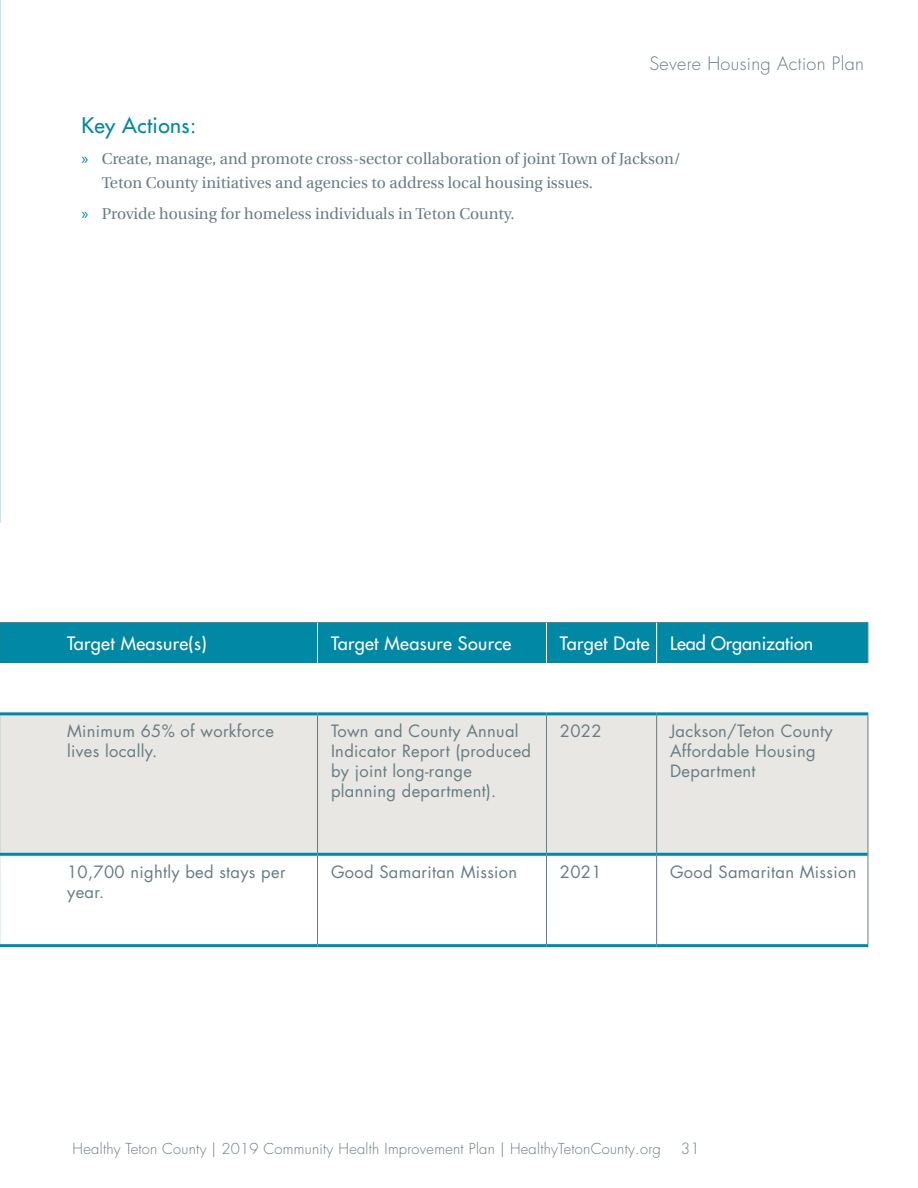
<style>
.page{position:relative;width:918px;height:1188px;background:#fff}
.page>*{position:absolute;margin:0;border:0;box-sizing:border-box;transform-origin:0 0}
.t1{font:21px "Futura";letter-spacing:.02em;color:#0088a4}
.t2{font:18px "Futura";letter-spacing:.02em;color:#fff}
.t3{font:18px "Futura";color:#fff}
.t4{font:300 18px "Futura LT Pro";letter-spacing:.02em;color:#667c82}
.t5{font:16.5px/19.8px "Futura";letter-spacing:.02em;color:#667c82}
.t6{font:15.75px/24px "Utopia";color:#667c82}
.t7{font:300 15px "Futura LT Pro";color:#667c82}
.t8{font:300 14.7px "Futura LT Pro";letter-spacing:.02em;color:#667c82}
.s1{font-family:"Myriad Pro";font-size:16.5px;color:#0088a4}
</style>
<div class="page">
<hr style="left:0;top:0;width:1px;height:523px;background:#cde3ea">
<div style="left:1px;top:715px;width:867px;height:138px;background:#e8e7e4"></div>
<div style="left:1px;top:623px;width:867px;height:40px;background:#0088a4"></div>
<hr style="left:0;top:715px;width:1px;height:138px;background:#667c82">
<hr style="left:317px;top:715px;width:1px;height:138px;background:#667c82">
<hr style="left:546px;top:715px;width:1px;height:138px;background:#667c82">
<hr style="left:656px;top:715px;width:1px;height:138px;background:#667c82">
<hr style="left:868px;top:715px;width:1px;height:139px;background:#667c82">
<hr style="left:0;top:856px;width:1px;height:88px;background:#667c82">
<hr style="left:317px;top:856px;width:1px;height:88px;background:#667c82">
<hr style="left:546px;top:856px;width:1px;height:88px;background:#667c82">
<hr style="left:656px;top:856px;width:1px;height:88px;background:#667c82">
<hr style="left:868px;top:854px;width:1px;height:90px;background:#667c82">
<hr style="left:0;top:622px;width:318px;height:1px;background:#667c82">
<hr style="left:0;top:623px;width:1px;height:40px;background:#667c82">
<hr style="left:318px;top:622px;width:228px;height:1px;background:#667c82">
<hr style="left:546px;top:622px;width:111px;height:1px;background:#667c82">
<hr style="left:657px;top:622px;width:211px;height:1px;background:#667c82">
<hr style="left:868px;top:623px;width:1px;height:40px;background:#667c82">
<hr style="left:317px;top:623px;width:1px;height:40px;background:#fff">
<hr style="left:546px;top:623px;width:1px;height:40px;background:#fff">
<hr style="left:656px;top:623px;width:1px;height:40px;background:#fff">
<hr style="left:0;top:853px;width:318px;height:3px;background:#0088a4">
<hr style="left:318px;top:853px;width:228px;height:3px;background:#0088a4">
<hr style="left:546px;top:853px;width:111px;height:3px;background:#0088a4">
<hr style="left:657px;top:853px;width:211px;height:3px;background:#0088a4">
<hr style="left:0;top:944px;width:318px;height:3px;background:#0088a4">
<hr style="left:318px;top:944px;width:228px;height:3px;background:#0088a4">
<hr style="left:546px;top:944px;width:111px;height:3px;background:#0088a4">
<hr style="left:657px;top:944px;width:211px;height:3px;background:#0088a4">
<hr style="left:0;top:712px;width:318px;height:3px;background:#0088a4">
<hr style="left:318px;top:712px;width:228px;height:3px;background:#0088a4">
<hr style="left:546px;top:712px;width:111px;height:3px;background:#0088a4">
<hr style="left:657px;top:712px;width:211px;height:3px;background:#0088a4">
<p class="t4" style="left:649px;top:51px;width:216px">Severe Housing Action Plan</p>
<p class="t1" style="left:82px;top:112px;width:116px">Key Actions:</p>
<p class="t6" style="left:102px;top:147px;width:581px;text-indent:-20px"><span class="s1">»</span> Create, manage, and promote cross-sector collaboration of joint Town of Jackson/<br>Teton County initiatives and agencies to address local housing issues.</p>
<p class="t6" style="left:82px;top:202px;width:435px"><span class="s1">»</span> Provide housing for homeless individuals in Teton County.</p>
<p class="t2" style="left:67px;top:632px;width:141px">Target Measure(s)</p>
<p class="t2" style="left:331px;top:632px;width:182px">Target Measure Source</p>
<p class="t3" style="left:560px;top:632px;width:255px">Target Date Lead Organization</p>
<p class="t5" style="left:67px;top:722px;width:208px">Minimum 65% of workforce lives locally.</p>
<p class="t5" style="left:331px;top:722px;width:202px">Town and County Annual<br>Indicator Report (produced by joint long-range planning department).</p>
<p class="t5" style="left:560px;top:722px;width:43px">2022</p>
<p class="t5" style="left:670px;top:722px;width:164px">Jackson/Teton County<br>Affordable Housing<br>Department</p>
<p class="t5" style="left:67px;top:862px;width:220px">10,700 nightly bed stays per year.</p>
<p class="t5" style="left:331px;top:862px;width:188px">Good Samaritan Mission</p>
<p class="t5" style="left:560px;top:862px;width:43px">2021</p>
<p class="t5" style="left:670px;top:862px;width:188px">Good Samaritan Mission</p>
<p class="t8" style="left:73px;top:1139px;width:590px">Healthy Teton County | 2019 Community Health Improvement Plan | HealthyTetonCounty.org</p>
<p class="t7" style="left:681px;top:1139px;width:20px">31</p>
</div>
